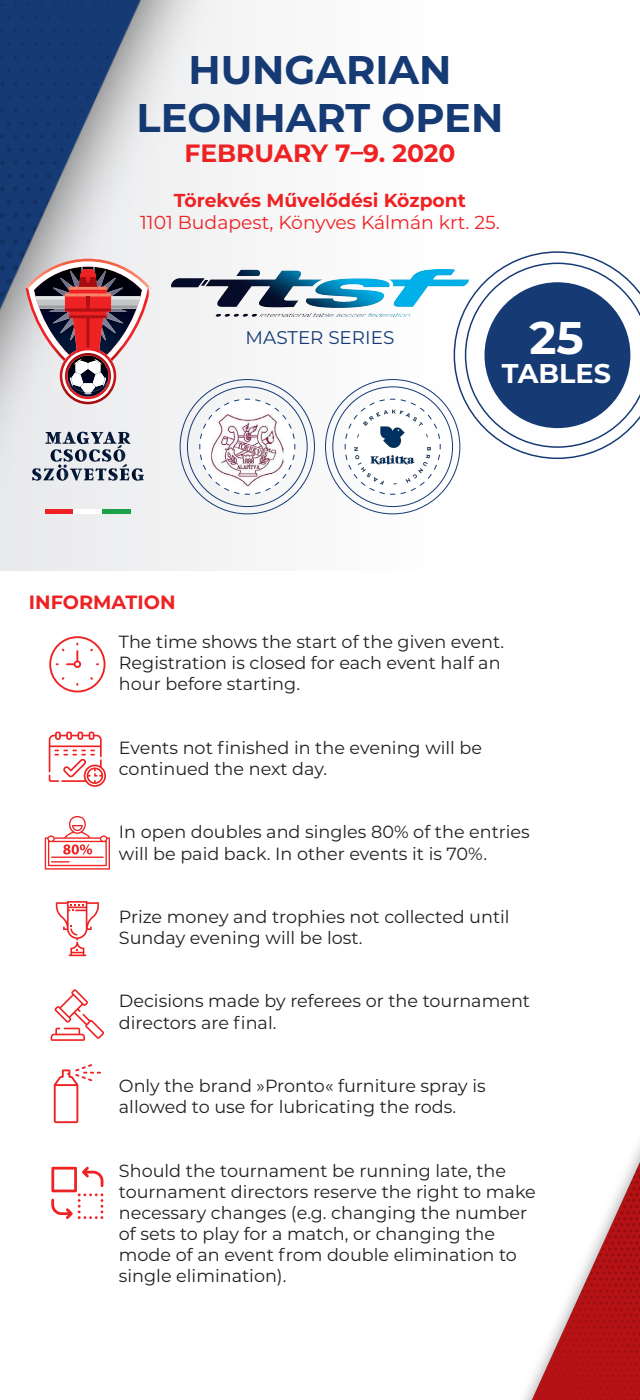
<style>
.page{position:relative;width:640px;height:1400px;background:#fff}
.page>*{position:absolute;margin:0;border:0;box-sizing:border-box;transform-origin:0 0}
.t1{font:700 45.7px "Montserrat";color:#fff}
.t2{font:700 40px "Montserrat";color:#153a74}
.t3{font:700 27.1px "Montserrat";color:#fff}
.t4{font:700 25px "Montserrat";color:#ee2123}
.t5{font:700 19.2px "Montserrat";color:#ee2123}
.t6{font:18.8px "Montserrat";color:#ee2123}
.t7{font:700 18.8px "Montserrat";color:#ee2123}
.t8{font:18.4px "Montserrat";color:#153a74}
.t9{font:17.6px/21.1px "Montserrat";color:#231f20}
</style>
<div class="page">
<svg style="left:291px;top:398px;width:5px;height:97px"></svg>
<svg style="left:344px;top:398px;width:97px;height:97px"></svg>
<img style="left:291px;top:270px;width:163px;height:46px">
<svg style="left:454px;top:251px;width:151px;height:208px"></svg>
<svg style="left:465px;top:263px;width:175px;height:185px"></svg>
<div style="left:485px;top:282px;width:145px;height:146px;background:#153a74;border-radius:50%"></div>
<img style="left:0;top:0;width:291px;height:570px">
<svg style="left:26px;top:259px;width:124px;height:145px"></svg>
<svg style="left:32px;top:432px;width:112px;height:49px;background:#acb1bb"></svg>
<hr style="left:46px;top:509px;width:28px;height:4px;background:#ee2123">
<hr style="left:74px;top:509px;width:28px;height:4px;background:#fff">
<hr style="left:102px;top:509px;width:28px;height:4px;background:#1aa249">
<img style="left:26px;top:259px;width:123px;height:29px">
<img style="left:523px;top:1144px;width:117px;height:256px">
<svg style="left:49px;top:636px;width:57px;height:56px"></svg>
<svg style="left:54px;top:1064px;width:47px;height:59px"></svg>
<svg style="left:51px;top:989px;width:53px;height:52px"></svg>
<svg style="left:45px;top:816px;width:65px;height:54px"></svg>
<svg style="left:49px;top:732px;width:57px;height:55px"></svg>
<svg style="left:51px;top:1167px;width:52px;height:52px"></svg>
<svg style="left:56px;top:901px;width:43px;height:55px"></svg>
<p class="t2" style="left:188px;top:41px;width:265px">HUNGARIAN</p>
<p class="t2" style="left:137px;top:89px;width:368px">LEONHART OPEN</p>
<p class="t4" style="left:184px;top:135px;width:273px">FEBRUARY 7–9. 2020</p>
<p class="t7" style="left:174px;top:187px;width:294px">Törekvés Művelődési Központ</p>
<p class="t6" style="left:140px;top:210px;width:361px">1101 Budapest, Könyves Kálmán krt. 25.</p>
<p class="t8" style="left:246px;top:325px;width:150px">MASTER SERIES</p>
<p class="t1" style="left:529px;top:305px;width:56px">25</p>
<p class="t3" style="left:502px;top:354px;width:111px">TABLES</p>
<p class="t5" style="left:29px;top:588px;width:148px">INFORMATION</p>
<p class="t9" style="left:119px;top:631px;width:387px">The time shows the start of the given event.<br>Registration is closed for each event half an hour before starting.</p>
<p class="t9" style="left:119px;top:736px;width:365px">Events not finished in the evening will be continued the next day.</p>
<p class="t9" style="left:119px;top:821px;width:413px">In open doubles and singles 80% of the entries will be paid back. In other events it is 70%.</p>
<p class="t9" style="left:119px;top:906px;width:392px">Prize money and trophies not collected until</p>
<p class="t9" style="left:119px;top:927px;width:245px">Sunday evening will be lost.</p>
<p class="t9" style="left:119px;top:990px;width:413px">Decisions made by referees or the tournament</p>
<p class="t9" style="left:119px;top:1011px;width:159px">directors are final.</p>
<p class="t9" style="left:119px;top:1075px;width:368px">Only the brand »Pronto« furniture spray is allowed to use for lubricating the rods.</p>
<p class="t9" style="left:119px;top:1159px;width:419px">Should the tournament be running late, the tournament directors reserve the right to make necessary changes (e.g. changing the number of sets to play for a match, or changing the mode of an event from double elimination to single elimination).</p>
</div>
